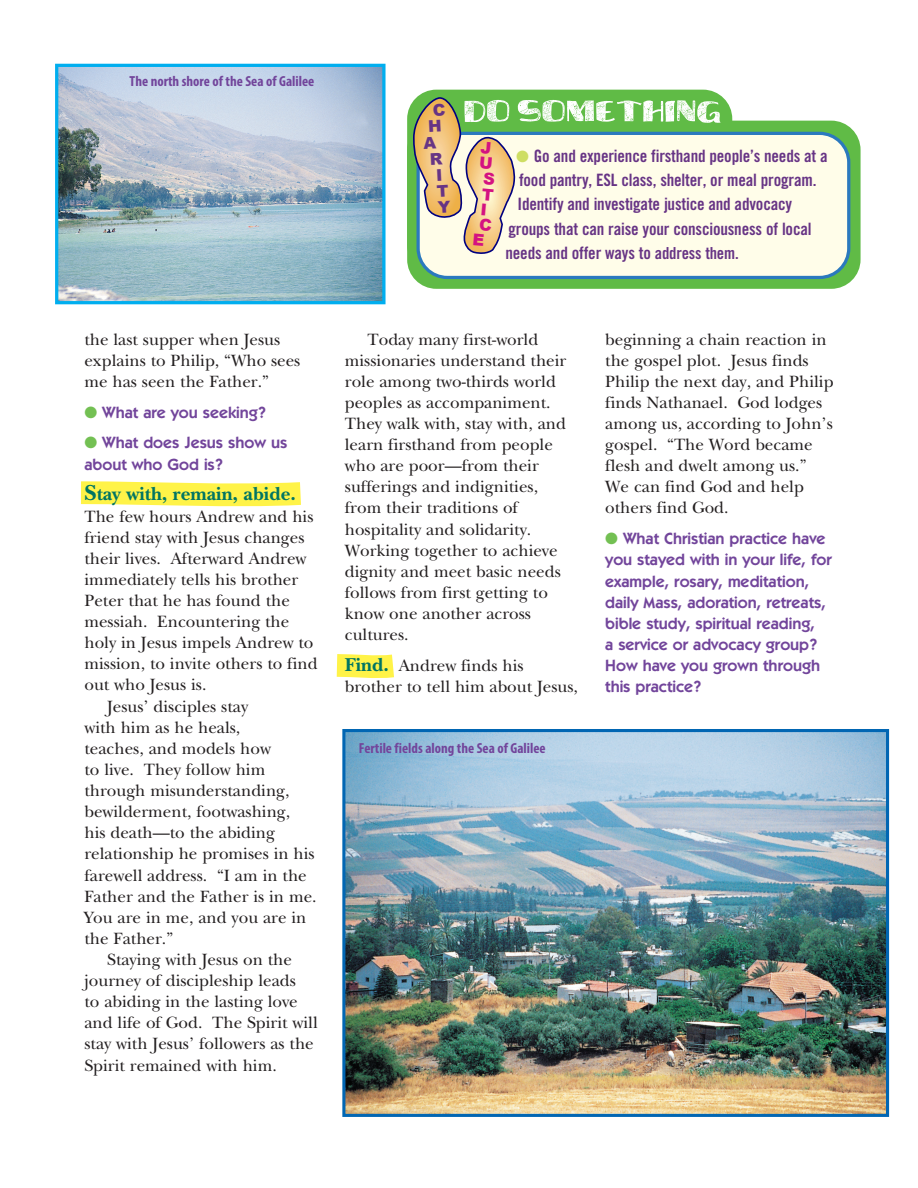
<style>
.page{position:relative;width:918px;height:1188px;background:#fff}
.page>*{position:absolute;margin:0;border:0;box-sizing:border-box;transform-origin:0 0}
.SBS_Text{font:700 19.5px "New Baskerville";color:#007563}
.SBS_Text-2{font:17.1px/21.1px "New Baskerville";color:#231f20}
.SBS_Text-3{font:17.1px "Trade Gothic Bold Cond Twenty";letter-spacing:-.01em;color:#673485}
.SBS_Text-4{font:600 16.2px/21.1px "Itc Kabel";color:#72459b}
.by_line{font:700 condensed 14.55px "Myriad Pro";color:#72459b}
.s1{color:#cede63}
.s2{font-size:16.5px}
.s3{color:#73c053}
.s4{font-size:22.8px}
.s5{font-weight:700;font-size:19.5px;color:#007563}
</style>
<div class="page">
<svg style="left:336px;top:654px;width:58px;height:24px"></svg>
<svg style="left:80px;top:481px;width:221px;height:26px;background:#fff45f"></svg>
<img style="left:59px;top:68px;width:323px;height:232px">
<div style="left:55px;top:64px;width:331px;height:240px;border:3px solid #00aeef"></div>
<div style="left:407px;top:121px;width:454px;height:168px;background:#60bb46;border-radius:29px"></div>
<div style="left:407px;top:90px;width:325px;height:184px;background:#60bb46;border-radius:29px"></div>
<div style="left:418px;top:133px;width:431px;height:144px;background:#fffde9;border-radius:29px"></div>
<div style="left:417px;top:132px;width:433px;height:147px;border:3px solid #2b79be;border-radius:29px"></div>
<img style="left:346px;top:733px;width:539px;height:380px">
<div style="left:342px;top:729px;width:547px;height:388px;border:3px solid #0166b3"></div>
<svg style="left:412px;top:97px;width:309px;height:158px"></svg>
<p class="by_line" style="left:130px;top:72px;width:186px">The north shore of the Sea of Galilee</p>
<p class="SBS_Text-3" style="left:516px;top:145px;width:313px"><span class="s1">●</span> Go and experience firsthand people’s needs at a</p>
<p class="SBS_Text-3" style="left:519px;top:169px;width:299px">food pantry, ESL class, shelter, or meal program.</p>
<p class="SBS_Text-3" style="left:518px;top:194px;width:276px">Identify and investigate justice and advocacy</p>
<p class="SBS_Text-3" style="left:509px;top:218px;width:305px">groups that can raise your consciousness of local</p>
<p class="SBS_Text-3" style="left:506px;top:243px;width:235px">needs and offer ways to <span class="s2">address them.</span></p>
<p class="SBS_Text-2" style="left:84px;top:329px;width:217px">the last supper when Jesus explains to Philip, “Who sees me has seen the Father.”</p>
<p class="SBS_Text-4" style="left:84px;top:402px;width:183px"><span class="s3">●</span> What are you seeking?</p>
<p class="SBS_Text-4" style="left:84px;top:432px;width:204px"><span class="s3">●</span> What does Jesus show us about who God is?</p>
<p class="SBS_Text" style="left:84px;top:483px;width:213px"><span class="s4">S</span>tay with, remain, abide.</p>
<p class="SBS_Text-2" style="left:84px;top:506px;width:235px">The few hours Andrew and his friend stay with Jesus changes their lives. Afterward Andrew immediately tells his brother<br>Peter that he has found the messiah. Encountering the holy in Jesus impels Andrew to mission, to invite others to find out who Jesus is.</p>
<p class="SBS_Text-2" style="left:84px;top:696px;width:234px;text-indent:23px">Jesus’ disciples stay<br>with him as he heals,<br>teaches, and models how<br>to live. They follow him through misunderstanding, bewilderment, footwashing,<br>his death—to the abiding relationship he promises in his farewell address. “I am in the<br>Father and the Father is in me.<br>You are in me, and you are in the Father.”</p>
<p class="SBS_Text-2" style="left:84px;top:949px;width:235px;text-indent:23px">Staying with Jesus on the journey of discipleship leads<br>to abiding in the lasting love and life of God. The Spirit will stay with Jesus’ followers as the<br>Spirit remained with him.</p>
<p class="SBS_Text-2" style="left:345px;top:329px;width:223px;text-indent:23px">Today many first-world missionaries understand their role among two-thirds world peoples as accompaniment.<br>They walk with, stay with, and learn firsthand from people who are poor—from their sufferings and indignities, from their traditions of hospitality and solidarity.<br>Working together to achieve dignity and meet basic needs follows from first getting to know one another across cultures.</p>
<p class="SBS_Text-2" style="left:345px;top:655px;width:235px"><span class="s5">Find.</span> Andrew finds his brother to tell him about Jesus,</p>
<p class="by_line" style="left:359px;top:739px;width:188px">Fertile fields along the Sea of Galilee</p>
<p class="SBS_Text-2" style="left:605px;top:329px;width:230px">beginning a chain reaction in the gospel plot. Jesus finds<br>Philip the next day, and Philip finds Nathanael. God lodges among us, according to John’s gospel. “The Word became flesh and dwelt among us.”<br>We can find God and help others find God.</p>
<p class="SBS_Text-4" style="left:605px;top:528px;width:228px"><span class="s3">●</span> What Christian practice have you stayed with in your life, for example, rosary, meditation, daily Mass, adoration, retreats, bible study, spiritual reading,<br>a service or advocacy group?<br>How have you grown through this practice?</p>
</div>
